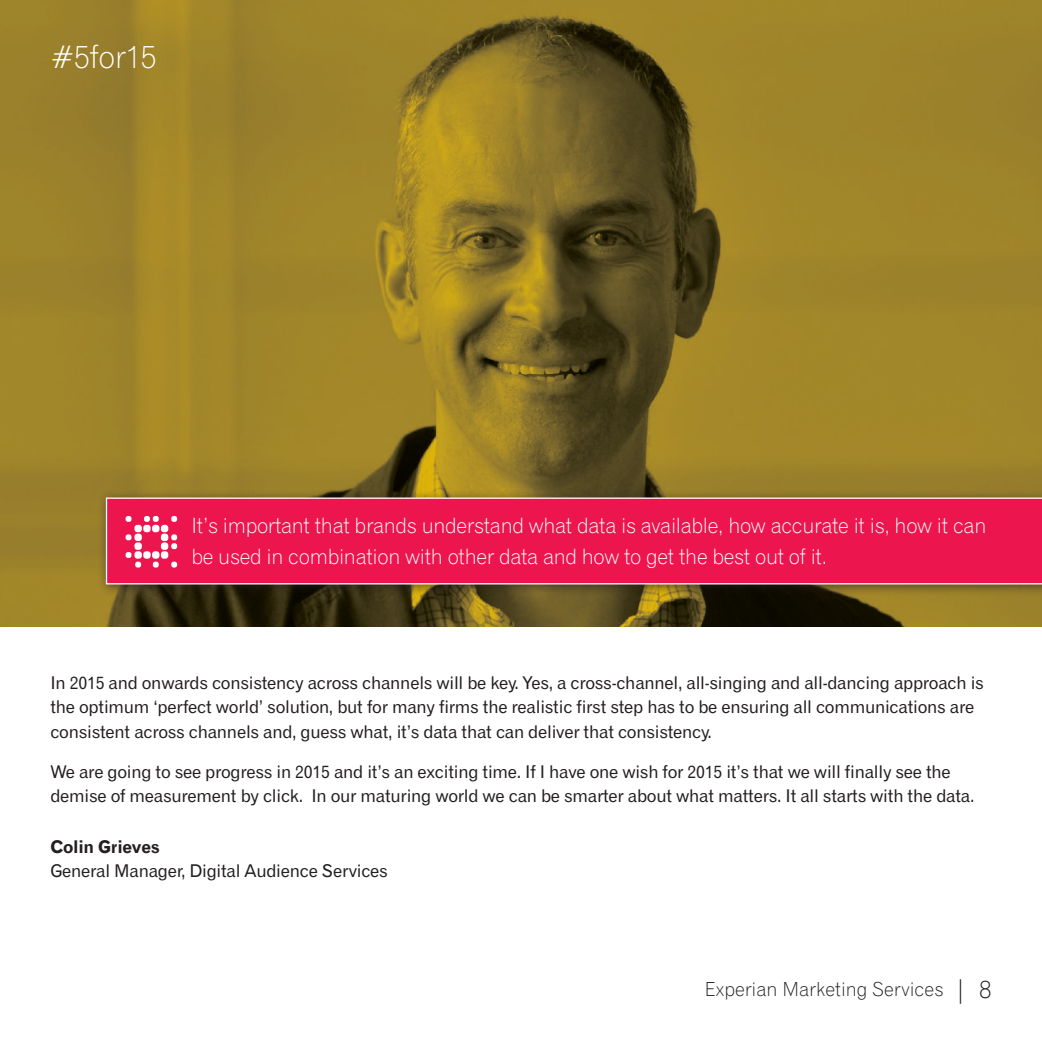
<style>
.page{position:relative;width:1042px;height:1042px;background:#fff}
.page>*{position:absolute;margin:0;border:0;box-sizing:border-box;transform-origin:0 0}
.Pull_quote_-_HN_Blac{font:31.5px "Gothic 720 BT Light B";letter-spacing:-.015em;color:#fff}
.Box_Call-out_Type{font:21px/31.5px "Gothic 720 BT Light B";letter-spacing:-.015em;color:#fff}
.t1{font:19.25px "Gothic 720 BT Light B";color:#221e1f}
.Body_Copy{font:17.5px/24.5px "Gothic 720 BT Roman B";letter-spacing:-.015em;color:#231f20}
.s1{font-family:"Gothic 720 BT Bold B"}
.s2{font-size:24.5px}
</style>
<div class="page">
<img style="left:0;top:0;width:1042px;height:626px">
<div style="left:97px;top:490px;width:945px;height:105px;background:#231f20;opacity:.6"></div>
<div style="left:106px;top:497px;width:936px;height:87px;background:#ed154e"></div>
<div style="left:134px;top:525px;width:8px;height:7px;background:#fff;border-radius:3px"></div>
<div style="left:143px;top:525px;width:8px;height:7px;background:#fff;border-radius:3px"></div>
<div style="left:152px;top:525px;width:7px;height:7px;background:#fff;border-radius:3px"></div>
<div style="left:161px;top:525px;width:7px;height:7px;background:#fff;border-radius:3px"></div>
<div style="left:134px;top:534px;width:8px;height:7px;background:#fff;border-radius:3px"></div>
<div style="left:161px;top:534px;width:7px;height:7px;background:#fff;border-radius:3px"></div>
<div style="left:134px;top:542px;width:8px;height:8px;background:#fff;border-radius:3px"></div>
<div style="left:161px;top:542px;width:7px;height:8px;background:#fff;border-radius:3px"></div>
<svg style="left:134px;top:551px;width:8px;height:8px"></svg>
<div style="left:143px;top:551px;width:8px;height:8px;background:#fff;border-radius:3px"></div>
<div style="left:152px;top:551px;width:7px;height:8px;background:#fff;border-radius:3px"></div>
<div style="left:161px;top:551px;width:7px;height:8px;background:#fff;border-radius:3px"></div>
<svg style="left:171px;top:516px;width:6px;height:6px"></svg>
<svg style="left:144px;top:516px;width:15px;height:6px"></svg>
<svg style="left:126px;top:516px;width:5px;height:6px"></svg>
<svg style="left:126px;top:534px;width:5px;height:6px"></svg>
<svg style="left:171px;top:534px;width:6px;height:15px"></svg>
<svg style="left:171px;top:562px;width:6px;height:5px"></svg>
<svg style="left:153px;top:562px;width:6px;height:5px"></svg>
<svg style="left:126px;top:552px;width:15px;height:15px"></svg>
<p class="Pull_quote_-_HN_Blac" style="left:50px;top:37px;width:108px">#5for15</p>
<p class="Box_Call-out_Type" style="left:191px;top:509px;width:796px">It’s important that brands understand what data is available, how accurate it is, how it can be used in combination with other data and how to get the best out of it.</p>
<p class="Body_Copy" style="left:50px;top:670px;width:935px">In 2015 and onwards consistency across channels will be key. Yes, a cross-channel, all-singing and all-dancing approach is the optimum ‘perfect world’ solution, but for many firms the realistic first step has to be ensuring all communications are consistent across channels and, guess what, it’s data that can deliver that consistency.</p>
<p class="Body_Copy" style="left:50px;top:759px;width:925px">We are going to see progress in 2015 and it’s an exciting time. If I have one wish for 2015 it’s that we will finally see the demise of measurement by click. In our maturing world we can be smarter about what matters. It all starts with the data.</p>
<p class="Body_Copy" style="left:50px;top:834px;width:339px"><span class="s1">Colin Grieves<br></span>General Manager, Digital Audience Services</p>
<p class="t1" style="left:705px;top:977px;width:288px">Experian Marketing Services <span class="s2">| 8</span></p>
</div>
